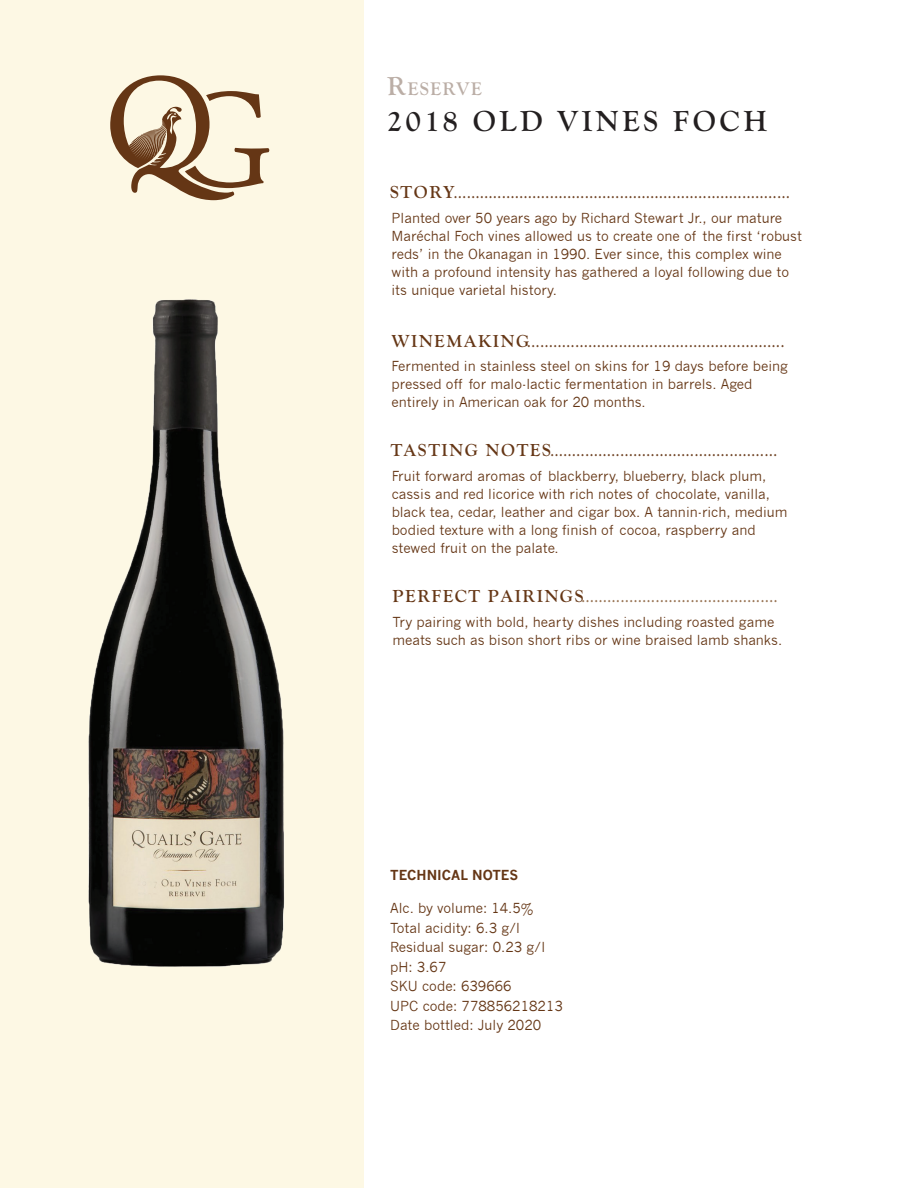
<style>
.page{position:relative;width:918px;height:1188px;background:#fff}
.page>*{position:absolute;margin:0;border:0;box-sizing:border-box;transform-origin:0 0}
.t1{font:700 30px "Goudy Old Sty";letter-spacing:.12em;color:#231f20}
.t2{font:700 18.9px "Goudy Old Sty";letter-spacing:.06em;color:#bbaea6}
.t3{font:18px "Goudy Old Sty";color:#653615}
.t4{font:18px "Goudy Old Sty";color:#8f6845}
.t5{font:13.5px/18px "News Gothic";color:#653615}
.t6{font:700 13.5px "News Gothic";color:#653615}
.s1{font-size:27px}
.s2{font-weight:700}
.s3{font-weight:700;color:#653615}
</style>
<div class="page">
<div style="left:0;top:0;width:364px;height:1188px;background:#fdf8e4"></div>
<svg style="left:110px;top:75px;width:160px;height:125px"></svg>
<img style="left:88px;top:299px;width:197px;height:668px">
<h2 class="t2" style="left:387px;top:78px;width:96px"><span class="s1">R</span>ESERVE</h2>
<h1 class="t1" style="left:387px;top:104px;width:381px">2018 OLD VINES FOCH</h1>
<h3 class="t3" style="left:390px;top:182px;width:401px"><span class="s2">STORY</span>.............................................................................</h3>
<p class="t5" style="left:392px;top:209px;width:412px">Planted over 50 years ago by Richard Stewart Jr., our mature Maréchal Foch vines allowed us to create one of the first ‘robust reds’ in the Okanagan in 1990. Ever since, this complex wine with a profound intensity has gathered a loyal following due to its unique varietal history.</p>
<h3 class="t3" style="left:392px;top:331px;width:395px"><span class="s2">WINEMAKING</span>...........................................................</h3>
<p class="t5" style="left:392px;top:357px;width:398px">Fermented in stainless steel on skins for 19 days before being pressed off for malo-lactic fermentation in barrels. Aged entirely in American oak for 20 months.</p>
<h3 class="t3" style="left:391px;top:441px;width:388px"><span class="s2">TASTING NOTES</span>....................................................</h3>
<p class="t5" style="left:392px;top:468px;width:397px">Fruit forward aromas of blackberry, blueberry, black plum, cassis and red licorice with rich notes of chocolate, vanilla, black tea, cedar, leather and cigar box. A tannin-rich, medium bodied texture with a long finish of cocoa, raspberry and stewed fruit on the palate.</p>
<h3 class="t4" style="left:392px;top:586px;width:387px"><span class="s3">PERFECT PAIRINGS</span>.............................................</h3>
<p class="t5" style="left:392px;top:613px;width:391px">Try pairing with bold, hearty dishes including roasted game meats such as bison short ribs or wine braised lamb shanks.</p>
<p class="t6" style="left:390px;top:867px;width:130px">TECHNICAL NOTES</p>
<p class="t5" style="left:390px;top:899px;width:174px;line-height:19.5px">Alc. by volume: 14.5%<br>Total acidity: 6.3 g/l<br>Residual sugar: 0.23 g/l pH: 3.67<br>SKU code: 639666<br>UPC code: 778856218213<br>Date bottled: July 2020</p>
</div>
